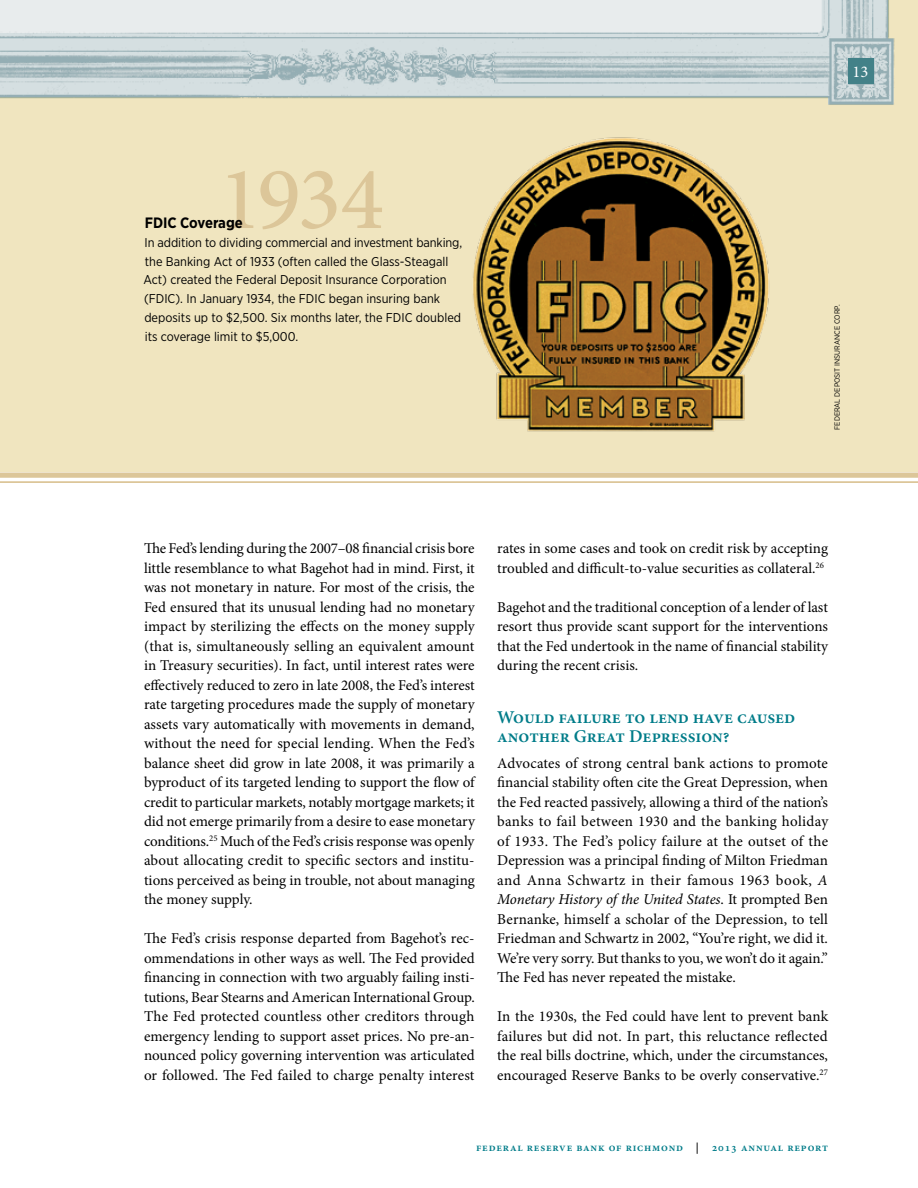
<style>
.page{position:relative;width:918px;height:1188px;background:#fff}
.page>*{position:absolute;margin:0;border:0;box-sizing:border-box;transform-origin:0 0}
.t1{font:500 90px "Minion Pro";color:#dcc699}
.t2{font:600 18px/19.5px "Minion Pro";color:#007c89}
.t3{font:16.5px "Minion Pro";color:#fff}
.t4{font:15px/19.5px "Minion Pro";color:#000;text-align:justify}
.t5{font:700 15px "Gotham Narrow";color:#000}
.t6{font:12.75px/18.8px "Gotham Narrow";color:#000}
.t7{font:600 11.25px "Minion Pro";letter-spacing:.07em;color:#007c89}
.t8{font:7.5px "Gotham Narrow";color:#000}
.s1{font-style:italic}
.s2{color:#000}
</style>
<div class="page">
<div style="left:0;top:0;width:918px;height:472px;background:#f0e5bf"></div>
<div style="left:0;top:472px;width:918px;height:6px;background:#dcc699"></div>
<hr style="left:0;top:481px;width:918px;height:2px;background:#dcc699">
<img style="left:473px;top:137px;width:296px;height:295px">
<img style="left:0;top:0;width:895px;height:105px">
<div style="left:848px;top:58px;width:25px;height:26px;background:#438188"></div>
<h1 class="t1" style="left:218px;top:138px;width:167px">1934</h1>
<p class="t6" style="left:143px;top:251px;width:319px">the Banking Act of 1933 (often called the Glass-Steagall Act) created the Federal Deposit Insurance Corporation (FDIC). In January 1934, the FDIC began insuring bank deposits up to $2,500. Six months later, the FDIC doubled its coverage limit to $5,000.</p>
<p class="t5" style="left:145px;top:213px;width:100px">FDIC Coverage</p>
<p class="t6" style="left:145px;top:233px;width:319px">In addition to dividing commercial and investment banking,</p>
<p class="t3" style="left:853px;top:61px;width:17px">13</p>
<p class="t8" style="left:833px;top:430px;width:127px;rotate:-90deg">FEDERAL DEPOSIT INSURANCE CORP.</p>
<p class="t4" style="left:144px;top:539px;width:334px">The Fed’s lending during the 2007–08 financial crisis bore little resemblance to what Bagehot had in mind. First, it was not monetary in nature. For most of the crisis, the Fed ensured that its unusual lending had no monetary impact by sterilizing the effects on the money supply (that is, simultaneously selling an equivalent amount in Treasury securities). In fact, until interest rates were effectively reduced to zero in late 2008, the Fed’s interest rate targeting procedures made the supply of monetary assets vary automatically with movements in demand, without the need for special lending. When the Fed’s balance sheet did grow in late 2008, it was primarily a byproduct of its targeted lending to support the flow of credit to particular markets, notably mortgage markets; it did not emerge primarily from a desire to ease monetary conditions.<sup>25</sup> Much of the Fed’s crisis response was openly about allocating credit to specific sectors and institu&shy;tions perceived as being in trouble, not about managing the money supply.</p>
<p class="t4" style="left:144px;top:929px;width:332px">The Fed’s crisis response departed from Bagehot’s rec&shy;ommendations in other ways as well. The Fed provided financing in connection with two arguably failing insti&shy;tutions, Bear Stearns and American International Group.<br>The Fed protected countless other creditors through emergency lending to support asset prices. No pre-an&shy;nounced policy governing intervention was articulated or followed. The Fed failed to charge penalty interest</p>
<p class="t4" style="left:497px;top:539px;width:332px">rates in some cases and took on credit risk by accepting troubled and difficult-to-value securities as collateral.<sup>26</sup></p>
<p class="t4" style="left:497px;top:597px;width:333px">Bagehot and the traditional conception of a lender of last resort thus provide scant support for the interventions that the Fed undertook in the name of financial stability during the recent crisis.</p>
<p class="t2" style="left:497px;top:708px;width:300px">Would failure to lend have caused another Great Depression?</p>
<p class="t4" style="left:497px;top:753px;width:333px">Advocates of strong central bank actions to promote financial stability often cite the Great Depression, when the Fed reacted passively, allowing a third of the nation’s banks to fail between 1930 and the banking holiday of 1933. The Fed’s policy failure at the outset of the Depression was a principal finding of Milton Friedman and Anna Schwartz in their famous 1963 book, <span class="s1">A Monetary History of the United States</span>. It prompted Ben Bernanke, himself a scholar of the Depression, to tell Friedman and Schwartz in 2002, “You’re right, we did it.<br>We’re very sorry. But thanks to you, we won’t do it again.” The Fed has never repeated the mistake.</p>
<p class="t4" style="left:497px;top:1007px;width:333px">In the 1930s, the Fed could have lent to prevent bank failures but did not. In part, this reluctance reflected the real bills doctrine, which, under the circumstances, encouraged Reserve Banks to be overly conservative.<sup>27</sup></p>
<p class="t7" style="left:476px;top:1141px;width:353px">federal reserve bank of richmond <span class="s2">|</span> 2013 annual report</p>
</div>
